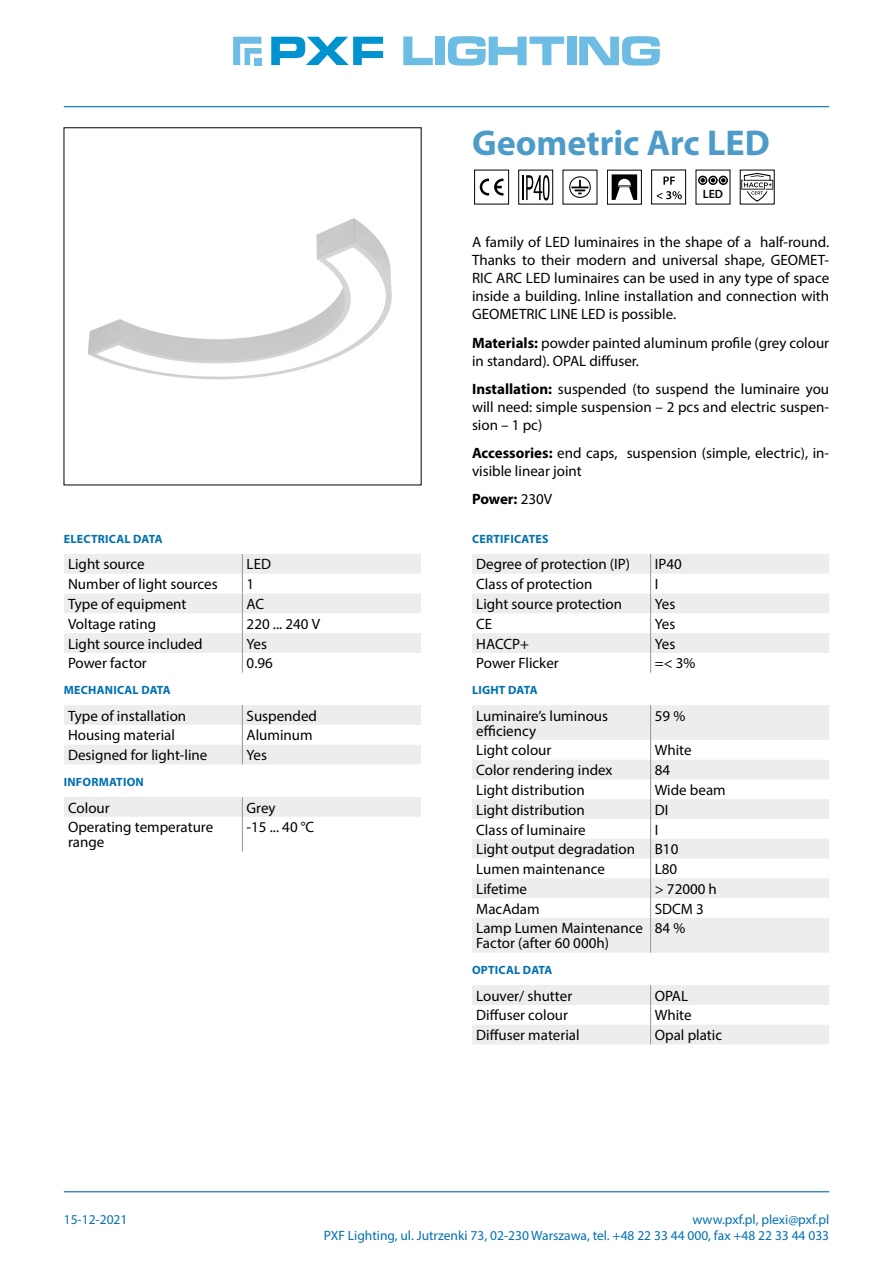
<style>
.page{position:relative;width:893px;height:1263px;background:#fff}
.page>*{position:absolute;margin:0;border:0;box-sizing:border-box;transform-origin:0 0}
.nazwa_produktu{font:700 36px "Myriad Pro";color:#4d9bc8}
.techniczna_body{font:15px/15px "Myriad Pro";color:#000}
.opis_blokowy{font:15px/18px "Myriad Pro";color:#000;text-align:justify}
.opis_blokowy-2{font:700 15px "Myriad Pro";letter-spacing:-.01em;color:#000}
.t1{font:13.5px/16.2px "Myriad Pro";color:#0070b1;text-align:right}
.techniczna_naglowek{font:700 12px "Myriad Pro";letter-spacing:.02em;color:#0070b1}
.t2{font:600 12px "Myriad Pro";color:#000}
.s1{font-weight:700}
.s2{font-weight:400}
</style>
<div class="page">
<hr style="left:64px;top:106px;width:765px;height:1px;background:#0070b1">
<hr style="left:64px;top:1191px;width:765px;height:1px;background:#0070b1">
<svg style="left:271px;top:37px;width:112px;height:28px"></svg>
<svg style="left:233px;top:37px;width:28px;height:28px"></svg>
<svg style="left:403px;top:37px;width:30px;height:28px"></svg>
<div style="left:436px;top:37px;width:9px;height:28px;background:#6dbce3"></div>
<div style="left:567px;top:37px;width:9px;height:28px;background:#6dbce3"></div>
<svg style="left:448px;top:36px;width:116px;height:30px"></svg>
<svg style="left:579px;top:36px;width:81px;height:30px"></svg>
<svg style="left:472px;top:554px;width:357px;height:119px"></svg>
<svg style="left:472px;top:705px;width:357px;height:248px;fill:#ededee"></svg>
<hr style="left:650px;top:705px;width:1px;height:35px;background:#939598">
<svg style="left:650px;top:740px;width:1px;height:178px"></svg>
<hr style="left:650px;top:918px;width:1px;height:35px;background:#939598">
<svg style="left:472px;top:985px;width:357px;height:59px"></svg>
<svg style="left:64px;top:705px;width:357px;height:59px"></svg>
<svg style="left:64px;top:554px;width:357px;height:119px"></svg>
<div style="left:64px;top:797px;width:357px;height:20px;background:#ededee"></div>
<hr style="left:242px;top:817px;width:1px;height:34px;background:#939598">
<img style="left:87px;top:218px;width:305px;height:162px">
<div style="left:474px;top:170px;width:35px;height:34px;background:#fff;border:1px solid #000"></div>
<svg style="left:480px;top:179px;width:23px;height:17px"></svg>
<svg style="left:518px;top:170px;width:35px;height:34px"></svg>
<svg style="left:523px;top:175px;width:26px;height:26px"></svg>
<div style="left:569px;top:176px;width:22px;height:22px;border:1px solid #000;border-radius:50%"></div>
<svg style="left:571px;top:180px;width:17px;height:14px"></svg>
<div style="left:607px;top:170px;width:35px;height:34px;border:1px solid #000"></div>
<svg style="left:612px;top:174px;width:25px;height:26px"></svg>
<div style="left:651px;top:170px;width:35px;height:34px;background:#fff;border:1px solid #000"></div>
<svg style="left:663px;top:177px;width:12px;height:8px"></svg>
<svg style="left:657px;top:191px;width:25px;height:8px"></svg>
<div style="left:698px;top:176px;width:9px;height:9px;border:2px solid #000;border-radius:50%"></div>
<svg style="left:700px;top:178px;width:5px;height:4px"></svg>
<div style="left:708px;top:176px;width:10px;height:9px;border:2px solid #000;border-radius:50%"></div>
<svg style="left:711px;top:178px;width:4px;height:4px"></svg>
<div style="left:719px;top:176px;width:9px;height:9px;border:2px solid #000;border-radius:50%"></div>
<svg style="left:721px;top:178px;width:4px;height:4px"></svg>
<svg style="left:741px;top:173px;width:32px;height:29px"></svg>
<p class="nazwa_produktu" style="left:472px;top:119px;width:299px">Geometric Arc LED</p>
<p class="t2" style="left:703px;top:187px;width:22px">LED</p>
<p class="techniczna_naglowek" style="left:64px;top:531px;width:100px">ELECTRICAL DATA</p>
<p class="techniczna_body" style="left:68px;top:557px;width:78px">Light source</p>
<p class="techniczna_body" style="left:247px;top:557px;width:26px">LED</p>
<p class="techniczna_body" style="left:68px;top:576px;width:151px">Number of light sources</p>
<p class="techniczna_body" style="left:247px;top:576px;width:9px">1</p>
<p class="techniczna_body" style="left:68px;top:596px;width:120px">Type of equipment</p>
<p class="techniczna_body" style="left:247px;top:596px;width:19px">AC</p>
<p class="techniczna_body" style="left:68px;top:616px;width:90px">Voltage rating</p>
<p class="techniczna_body" style="left:247px;top:616px;width:75px">220 ... 240 V</p>
<p class="techniczna_body" style="left:68px;top:636px;width:136px">Light source included</p>
<p class="techniczna_body" style="left:247px;top:636px;width:22px">Yes</p>
<p class="techniczna_body" style="left:68px;top:655px;width:80px">Power factor</p>
<p class="techniczna_body" style="left:247px;top:655px;width:28px">0.96</p>
<p class="techniczna_naglowek" style="left:64px;top:682px;width:108px">MECHANICAL DATA</p>
<p class="techniczna_body" style="left:68px;top:708px;width:120px">Type of installation</p>
<p class="techniczna_body" style="left:247px;top:708px;width:72px">Suspended</p>
<p class="techniczna_body" style="left:68px;top:728px;width:108px">Housing material</p>
<p class="techniczna_body" style="left:247px;top:728px;width:68px">Aluminum</p>
<p class="techniczna_body" style="left:68px;top:747px;width:141px">Designed for light-line</p>
<p class="techniczna_body" style="left:247px;top:747px;width:22px">Yes</p>
<p class="techniczna_naglowek" style="left:64px;top:774px;width:82px">INFORMATION</p>
<p class="techniczna_body" style="left:68px;top:800px;width:43px">Colour</p>
<p class="techniczna_body" style="left:247px;top:800px;width:31px">Grey</p>
<p class="techniczna_body" style="left:68px;top:819px;width:147px">Operating temperature range</p>
<p class="techniczna_body" style="left:247px;top:819px;width:69px">-15 ... 40 °C</p>
<p class="opis_blokowy" style="left:472px;top:233px;width:359px">A family of LED luminaires in the shape of a half-round.<br>Thanks to their modern and universal shape, GEOMET-RIC ARC LED luminaires can be used in any type of space inside a building. Inline installation and connection with GEOMETRIC LINE LED is possible.</p>
<p class="opis_blokowy" style="left:472px;top:333px;width:359px"><span class="s1">Materials:</span> powder painted aluminum profile (grey colour in standard). OPAL diffuser.</p>
<p class="opis_blokowy" style="left:472px;top:380px;width:359px"><span class="s1">Installation:</span> suspended (to suspend the luminaire you will need: simple suspension – 2 pcs and electric suspen&shy;sion – 1 pc)</p>
<p class="opis_blokowy" style="left:472px;top:444px;width:359px"><span class="s1">Accessories:</span> end caps, suspension (simple, electric), in&shy;visible linear joint</p>
<p class="opis_blokowy-2" style="left:472px;top:490px;width:82px">Power: <span class="s2">230V</span></p>
<p class="techniczna_naglowek" style="left:472px;top:531px;width:78px">CERTIFICATES</p>
<p class="techniczna_body" style="left:476px;top:557px;width:155px">Degree of protection (IP)</p>
<p class="techniczna_body" style="left:655px;top:557px;width:28px">IP40</p>
<p class="techniczna_body" style="left:476px;top:576px;width:118px">Class of protection</p>
<p class="techniczna_body" style="left:655px;top:576px;width:5px">I</p>
<p class="techniczna_body" style="left:476px;top:596px;width:147px">Light source protection</p>
<p class="techniczna_body" style="left:655px;top:596px;width:22px">Yes</p>
<p class="techniczna_body" style="left:476px;top:616px;width:18px">CE</p>
<p class="techniczna_body" style="left:655px;top:616px;width:22px">Yes</p>
<p class="techniczna_body" style="left:476px;top:636px;width:54px">HACCP+</p>
<p class="techniczna_body" style="left:655px;top:636px;width:22px">Yes</p>
<p class="techniczna_body" style="left:476px;top:655px;width:84px">Power Flicker</p>
<p class="techniczna_body" style="left:655px;top:655px;width:42px">=&lt; 3%</p>
<p class="techniczna_naglowek" style="left:472px;top:682px;width:67px">LIGHT DATA</p>
<p class="techniczna_body" style="left:476px;top:708px;width:133px">Luminaire’s luminous efficiency</p>
<p class="techniczna_body" style="left:655px;top:708px;width:32px">59%</p>
<p class="techniczna_body" style="left:476px;top:743px;width:77px">Light colour</p>
<p class="techniczna_body" style="left:655px;top:743px;width:38px">White</p>
<p class="techniczna_body" style="left:476px;top:762px;width:138px">Color rendering index</p>
<p class="techniczna_body" style="left:655px;top:762px;width:17px">84</p>
<p class="techniczna_body" style="left:476px;top:782px;width:110px">Light distribution</p>
<p class="techniczna_body" style="left:655px;top:782px;width:72px">Wide beam</p>
<p class="techniczna_body" style="left:476px;top:802px;width:110px">Light distribution</p>
<p class="techniczna_body" style="left:655px;top:802px;width:15px">DI</p>
<p class="techniczna_body" style="left:476px;top:822px;width:111px">Class of luminaire</p>
<p class="techniczna_body" style="left:655px;top:822px;width:5px">I</p>
<p class="techniczna_body" style="left:476px;top:841px;width:160px">Light output degradation</p>
<p class="techniczna_body" style="left:655px;top:841px;width:25px">B10</p>
<p class="techniczna_body" style="left:476px;top:861px;width:130px">Lumen maintenance</p>
<p class="techniczna_body" style="left:655px;top:861px;width:24px">L80</p>
<p class="techniczna_body" style="left:476px;top:881px;width:52px">Lifetime</p>
<p class="techniczna_body" style="left:655px;top:881px;width:64px">&gt; 72000 h</p>
<p class="techniczna_body" style="left:476px;top:901px;width:65px">MacAdam</p>
<p class="techniczna_body" style="left:655px;top:901px;width:51px">SDCM 3</p>
<p class="techniczna_body" style="left:476px;top:920px;width:168px">Lamp Lumen Maintenance<br>Factor (after 60 000h)</p>
<p class="techniczna_body" style="left:655px;top:920px;width:32px">84%</p>
<p class="techniczna_naglowek" style="left:472px;top:962px;width:82px">OPTICAL DATA</p>
<p class="techniczna_body" style="left:476px;top:988px;width:97px">Louver/ shutter</p>
<p class="techniczna_body" style="left:655px;top:988px;width:35px">OPAL</p>
<p class="techniczna_body" style="left:476px;top:1008px;width:93px">Diffuser colour</p>
<p class="techniczna_body" style="left:655px;top:1008px;width:38px">White</p>
<p class="techniczna_body" style="left:476px;top:1027px;width:105px">Diffuser material</p>
<p class="techniczna_body" style="left:655px;top:1027px;width:69px">Opal platic</p>
<p class="t1" style="left:64px;top:1211px;width:65px">15-12-2021</p>
<p class="t1" style="left:324px;top:1211px;width:507px">www.pxf.pl, plexi@pxf.pl<br>PXF Lighting, ul. Jutrzenki 73, 02-230 Warszawa, tel. +48 22 33 44 000, fax +48 22 33 44 033</p>
</div>
